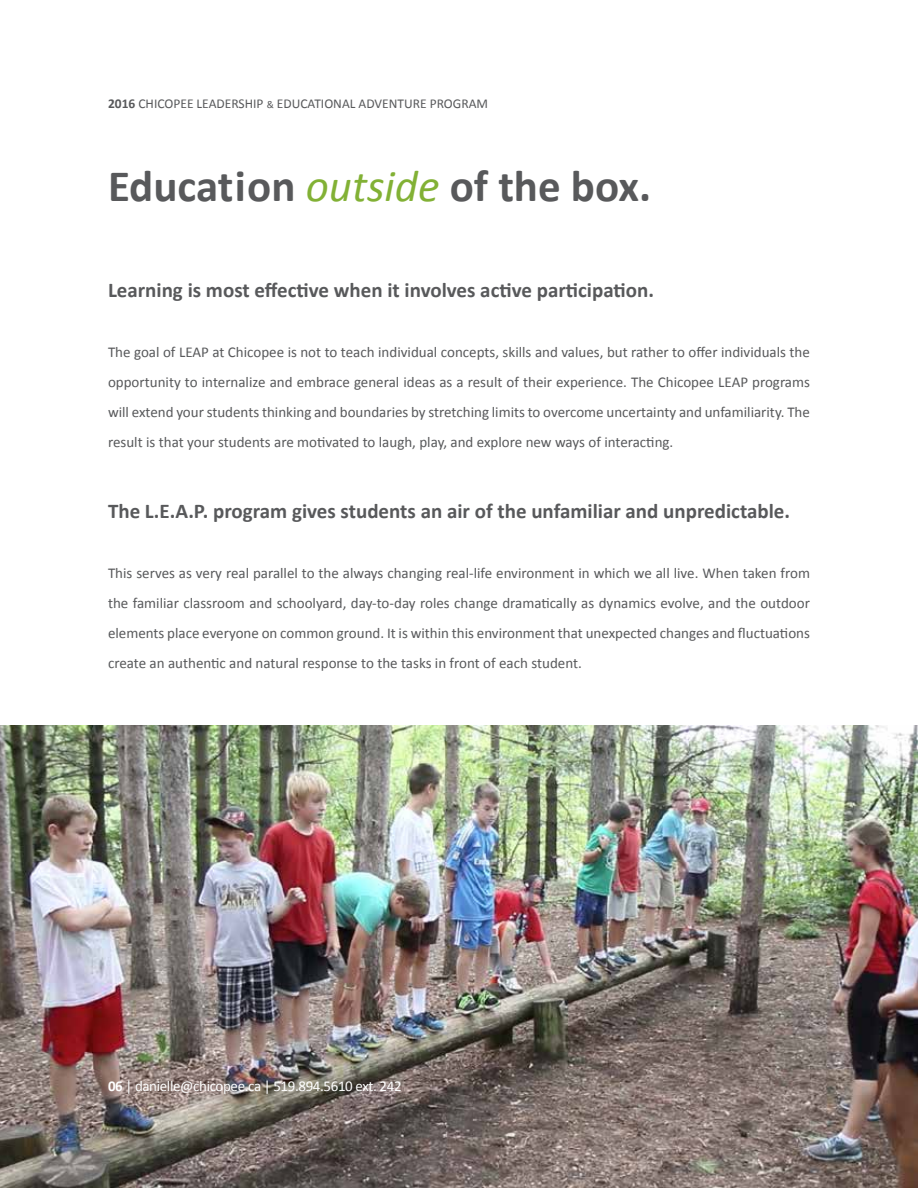
<style>
.page{position:relative;width:918px;height:1188px;background:#fff}
.page>*{position:absolute;margin:0;border:0;box-sizing:border-box;transform-origin:0 0}
.t1{font:700 45px "Calibri";color:#58595b}
.t2{font:700 21px "Calibri";color:#58595b}
.t3{font:15px/30px "Calibri";color:#58595b;text-align:justify}
.t4{font:15px "Calibri";letter-spacing:-.025em;color:#fff}
.t5{font:13.5px "Calibri";color:#58595b}
.s1{font-weight:700}
.s2{font-size:10.5px}
.s3{font-weight:400;font-style:italic;color:#82b135}
</style>
<div class="page">
<img style="left:0;top:726px;width:918px;height:462px">
<p class="t5" style="left:108px;top:95px;width:382px"><span class="s1">2016</span> CHICOPEE LEADERSHIP <span class="s2">&amp;</span> EDUCATIONAL ADVENTURE PROGRAM</p>
<h1 class="t1" style="left:108px;top:157px;width:545px">Education <span class="s3">outside</span> of the box.</h1>
<h2 class="t2" style="left:108px;top:277px;width:548px">Learning is most effective when it involves active participation.</h2>
<p class="t3" style="left:108px;top:338px;width:704px">The goal of LEAP at Chicopee is not to teach individual concepts, skills and values, but rather to offer individuals the opportunity to internalize and embrace general ideas as a result of their experience. The Chicopee LEAP programs will extend your students thinking and boundaries by stretching limits to overcome uncertainty and unfamiliarity. The result is that your students are motivated to laugh, play, and explore new ways of interacting.</p>
<h2 class="t2" style="left:108px;top:497px;width:684px">The L.E.A.P. program gives students an air of the unfamiliar and unpredictable.</h2>
<p class="t3" style="left:108px;top:558px;width:704px">This serves as very real parallel to the always changing real-life environment in which we all live. When taken from the familiar classroom and schoolyard, day-to-day roles change dramatically as dynamics evolve, and the outdoor elements place everyone on common ground. It is within this environment that unexpected changes and fluctuations create an authentic and natural response to the tasks in front of each student.</p>
<p class="t4" style="left:108px;top:1077px;width:295px"><span class="s1">06</span> | danielle@chicopee.ca | 519.894.5610 ext. 242</p>
</div>
